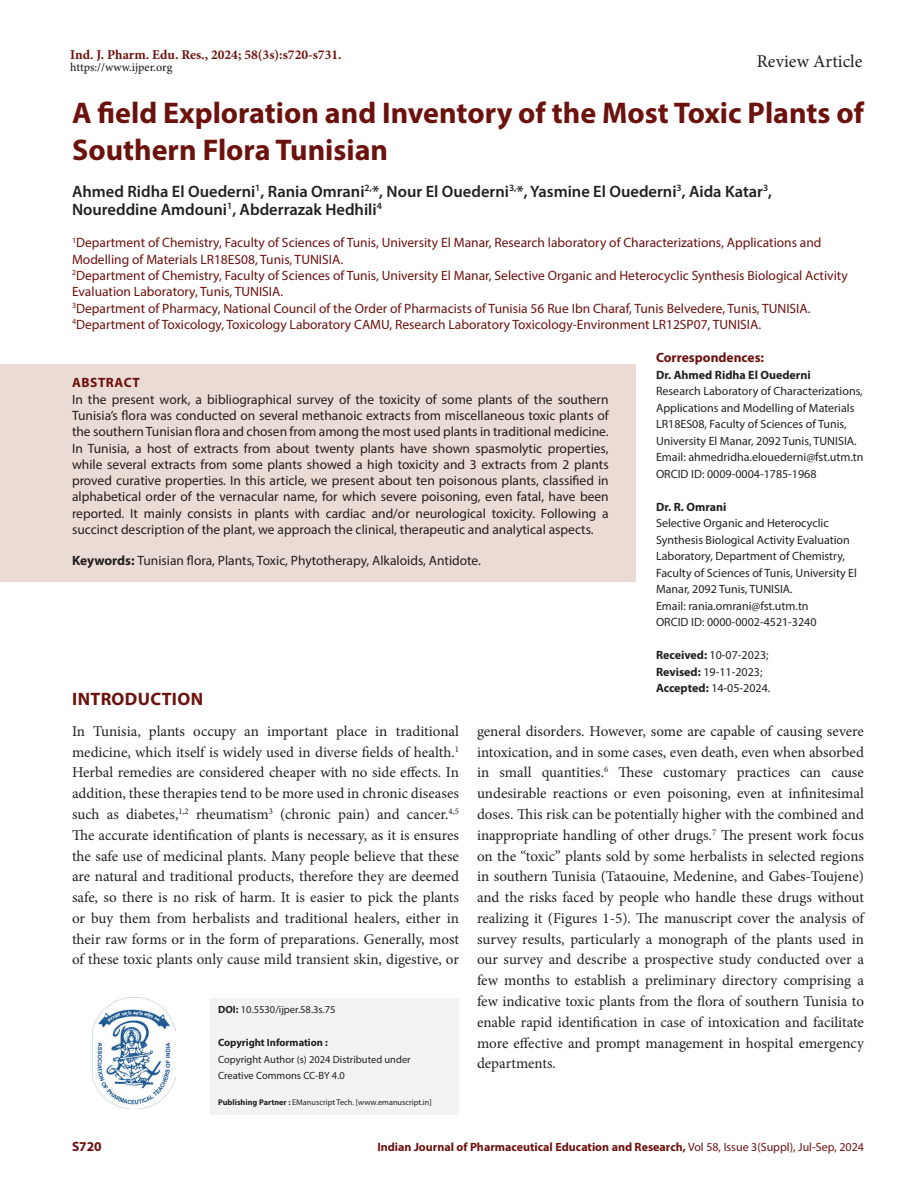
<style>
.page{position:relative;width:918px;height:1188px;background:#fff}
.page>*{position:absolute;margin:0;border:0;box-sizing:border-box;transform-origin:0 0}
.Art_Title{font:700 30px/37.3px "Myriad Pro";color:#6c120e}
.t1{font:18px "Minion Pro";letter-spacing:.005em;color:#231f20}
.Intro_head{font:700 18px "Myriad Pro";letter-spacing:.02em;color:#6c120e}
.Author_Names{font:600 16.5px/17.9px "Myriad Pro";color:#231f20}
.Body_text__FO{font:15px/20.9px "Minion Pro";letter-spacing:-.005em;color:#231f20;text-align:justify}
.Abstract_TXT{font:13.5px/16.4px "Myriad Pro";color:#231f20;text-align:justify}
.Author_Affiliations{font:13.5px/16.4px "Myriad Pro";color:#6c120e}
.KY{font:13.5px "Myriad Pro";color:#231f20}
.t2{font:700 13.5px "Minion Pro";color:#6c120e}
.Correspondence_head{font:700 13.5px "Myriad Pro";color:#6c120e}
.ABS_Heading{font:700 13.5px "Myriad Pro";letter-spacing:.04em;color:#6c120e}
.Correspondence_AU_Af{font:12px/16.5px "Myriad Pro";color:#231f20}
.t3{font:700 12px "Myriad Pro";color:#6c120e}
.Journal_Dates{font:12px/16.5px "Myriad Pro";color:#231f20}
.Correspondence_AU{font:700 12px "Myriad Pro";color:#231f20}
.t4{font:500 12px "Minion Pro";letter-spacing:-.01em;color:#231f20}
.t5{font:10.5px/16.5px "Myriad Pro";color:#231f20}
.t6{font:700 10.5px "Myriad Pro";color:#231f20}
.t7{font:8.25px "Myriad Pro";color:#231f20}
.s1{font-weight:700}
.s2{font-weight:400}
</style>
<div class="page">
<div style="left:211px;top:998px;width:248px;height:36px;background:#f2f3f4"></div>
<div style="left:211px;top:1031px;width:248px;height:26px;background:#f2f3f4"></div>
<div style="left:211px;top:1048px;width:248px;height:25px;background:#f2f3f4"></div>
<div style="left:211px;top:1064px;width:248px;height:26px;background:#f2f3f4"></div>
<div style="left:211px;top:1084px;width:248px;height:30px;background:#f2f3f4"></div>
<img style="left:92px;top:998px;width:83px;height:110px">
<div style="left:0;top:364px;width:636px;height:40px;background:#eadbd4"></div>
<div style="left:0;top:380px;width:636px;height:171px;background:#eadbd4"></div>
<div style="left:0;top:542px;width:636px;height:40px;background:#eadbd4"></div>
<p class="t2" style="left:70px;top:45px;width:273px">Ind. J. Pharm. Edu. Res., 2024; 58(3s):s720-s731.</p>
<p class="t4" style="left:70px;top:59px;width:104px">https://www.ijper.org</p>
<p class="t1" style="left:757px;top:49px;width:107px">Review Article</p>
<p class="Art_Title" style="left:72px;top:93px;width:794px">A field Exploration and Inventory of the Most Toxic Plants of<br>Southern Flora Tunisian</p>
<p class="Author_Names" style="left:72px;top:182px;width:702px">Ahmed Ridha El Ouederni<sup>1</sup>, Rania Omrani<sup>2,</sup>*, Nour El Ouederni<sup>3,</sup>*, Yasmine El Ouederni<sup>3</sup>, Aida Katar<sup>3</sup>,<br>Noureddine Amdouni<sup>1</sup>, Abderrazak Hedhili<sup>4</sup></p>
<p class="Author_Affiliations" style="left:72px;top:234px;width:751px"><sup>1</sup>Department of Chemistry, Faculty of Sciences of Tunis, University El Manar, Research laboratory of Characterizations, Applications and<br>Modelling of Materials LR18ES08, Tunis, TUNISIA.</p>
<p class="Author_Affiliations" style="left:72px;top:267px;width:777px"><sup>2</sup>Department of Chemistry, Faculty of Sciences of Tunis, University El Manar, Selective Organic and Heterocyclic Synthesis Biological Activity<br>Evaluation Laboratory, Tunis, TUNISIA.</p>
<p class="Author_Affiliations" style="left:72px;top:300px;width:740px"><sup>3</sup>Department of Pharmacy, National Council of the Order of Pharmacists of Tunisia 56 Rue Ibn Charaf, Tunis Belvedere, Tunis, TUNISIA.</p>
<p class="Author_Affiliations" style="left:72px;top:316px;width:691px"><sup>4</sup>Department of Toxicology, Toxicology Laboratory CAMU, Research Laboratory Toxicology-Environment LR12SP07, TUNISIA.</p>
<p class="ABS_Heading" style="left:72px;top:374px;width:69px">ABSTRACT</p>
<p class="Abstract_TXT" style="left:72px;top:391px;width:538px">In the present work, a bibliographical survey of the toxicity of some plants of the southern Tunisia’s flora was conducted on several methanoic extracts from miscellaneous toxic plants of the southern Tunisian flora and chosen from among the most used plants in traditional medicine.<br>In Tunisia, a host of extracts from about twenty plants have shown spasmolytic properties, while several extracts from some plants showed a high toxicity and 3 extracts from 2 plants proved curative properties. In this article, we present about ten poisonous plants, classified in alphabetical order of the vernacular name, for which severe poisoning, even fatal, have been reported. It mainly consists in plants with cardiac and/or neurological toxicity. Following a succinct description of the plant, we approach the clinical, therapeutic and analytical aspects.</p>
<p class="KY" style="left:72px;top:552px;width:410px"><span class="s1">Keywords:</span> Tunisian flora, Plants, Toxic, Phytotherapy, Alkaloids, Antidote.</p>
<p class="Correspondence_head" style="left:656px;top:349px;width:110px">Correspondences:</p>
<p class="Correspondence_AU" style="left:656px;top:367px;width:156px">Dr. Ahmed Ridha El Ouederni</p>
<p class="Correspondence_AU_Af" style="left:656px;top:383px;width:208px">Research Laboratory of Characterizations, Applications and Modelling of Materials LR18ES08, Faculty of Sciences of Tunis, University El Manar, 2092 Tunis, TUNISIA.</p>
<p class="Correspondence_AU_Af" style="left:656px;top:449px;width:209px">Email: ahmedridha.elouederni@fst.utm.tn</p>
<p class="Correspondence_AU_Af" style="left:656px;top:465px;width:162px">ORCID ID: 0009-0004-1785-1968</p>
<p class="Correspondence_AU" style="left:656px;top:499px;width:72px">Dr. R. Omrani</p>
<p class="Correspondence_AU_Af" style="left:656px;top:515px;width:202px">Selective Organic and Heterocyclic Synthesis Biological Activity Evaluation Laboratory, Department of Chemistry, Faculty of Sciences of Tunis, University El Manar, 2092 Tunis, TUNISIA.</p>
<p class="Correspondence_AU_Af" style="left:656px;top:597px;width:154px">Email: rania.omrani@fst.utm.tn</p>
<p class="Correspondence_AU_Af" style="left:656px;top:614px;width:162px">ORCID ID: 0000-0002-4521-3240</p>
<p class="Journal_Dates" style="left:656px;top:647px;width:116px"><span class="s1">Received:</span> 10-07-2023;<br><span class="s1">Revised:</span> 19-11-2023;<br><span class="s1">Accepted:</span> 14-05-2024.</p>
<p class="Intro_head" style="left:72px;top:687px;width:132px">INTRODUCTION</p>
<p class="Body_text__FO" style="left:72px;top:721px;width:389px">In Tunisia, plants occupy an important place in traditional medicine, which itself is widely used in diverse fields of health.<sup>1<br></sup>Herbal remedies are considered cheaper with no side effects. In addition, these therapies tend to be more used in chronic diseases such as diabetes,<sup>1,2</sup> rheumatism<sup>3</sup> (chronic pain) and cancer.<sup>4,5<br></sup>The accurate identification of plants is necessary, as it is ensures the safe use of medicinal plants. Many people believe that these are natural and traditional products, therefore they are deemed safe, so there is no risk of harm. It is easier to pick the plants or buy them from herbalists and traditional healers, either in their raw forms or in the form of preparations. Generally, most of these toxic plants only cause mild transient skin, digestive, or</p>
<p class="Body_text__FO" style="left:477px;top:721px;width:389px">general disorders. However, some are capable of causing severe intoxication, and in some cases, even death, even when absorbed in small quantities.<sup>6</sup> These customary practices can cause undesirable reactions or even poisoning, even at infinitesimal doses. This risk can be potentially higher with the combined and inappropriate handling of other drugs.<sup>7</sup> The present work focus on the “toxic” plants sold by some herbalists in selected regions in southern Tunisia (Tataouine, Medenine, and Gabes-Toujene) and the risks faced by people who handle these drugs without realizing it (Figures 1-5). The manuscript cover the analysis of survey results, particularly a monograph of the plants used in our survey and describe a prospective study conducted over a few months to establish a preliminary directory comprising a few indicative toxic plants from the flora of southern Tunisia to enable rapid identification in case of intoxication and facilitate more effective and prompt management in hospital emergency departments.</p>
<p class="t5" style="left:218px;top:1001px;width:119px"><span class="s1">DOI:</span> 10.5530/ijper.58.3s.75</p>
<p class="t6" style="left:218px;top:1036px;width:111px">Copyright Information :</p>
<p class="t5" style="left:218px;top:1051px;width:194px">Copyright Author (s) 2024 Distributed under<br>Creative Commons CC-BY 4.0</p>
<p class="t7" style="left:218px;top:1097px;width:215px"><span class="s1">Publishing Partner :</span> EManuscript Tech. [www.emanuscript.in]</p>
<p class="Correspondence_head" style="left:72px;top:1137px;width:31px">S720</p>
<p class="t3" style="left:377px;top:1139px;width:488px">Indian Journal of Pharmaceutical Education and Research, <span class="s2">Vol 58, Issue 3(Suppl), Jul-Sep, 2024</span></p>
</div>
